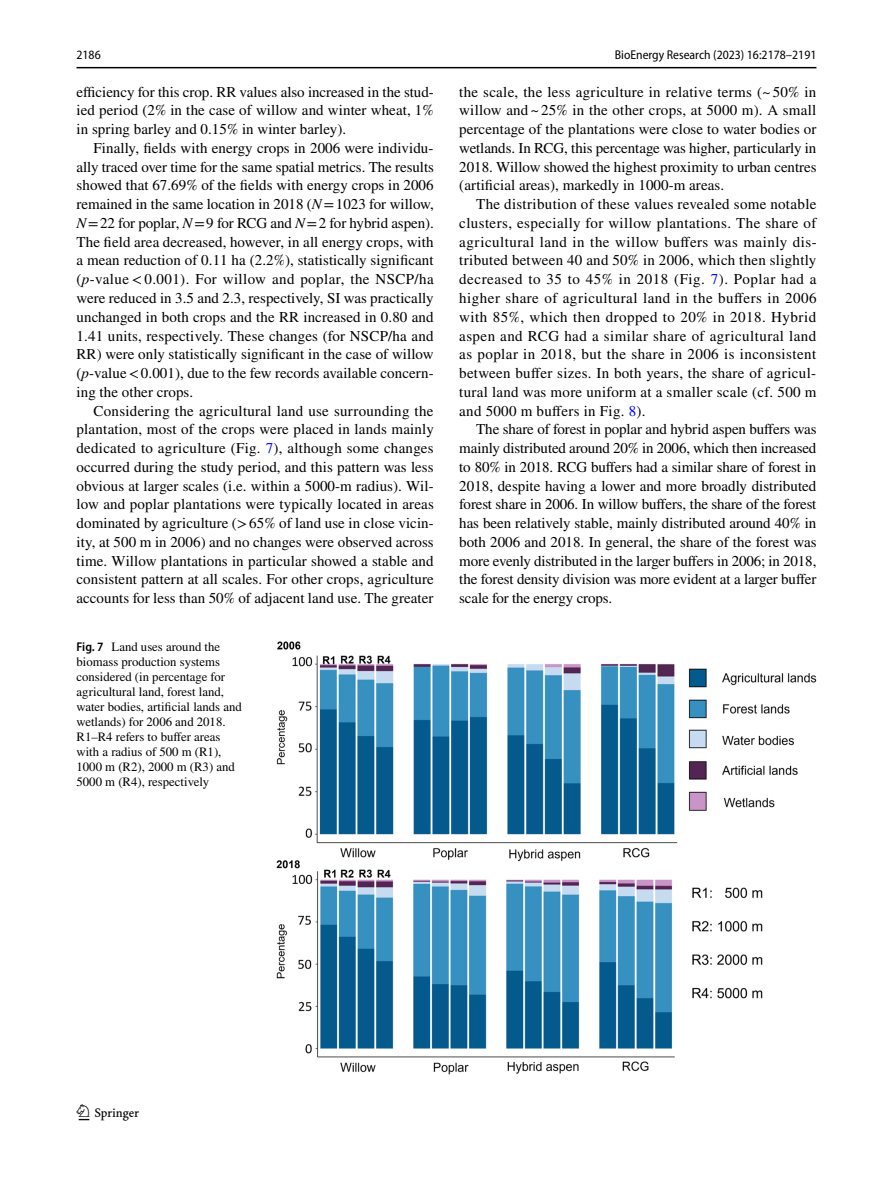
<style>
.page{position:relative;width:893px;height:1187px;background:#fff}
.page>*{position:absolute;margin:0;border:0;box-sizing:border-box;transform-origin:0 0}
.t1{font:22.5px "Springnew Regular 3";color:#000}
.t2{font:15px/18.8px "STIX";letter-spacing:.005em;color:#000;text-align:justify}
.t3{font:12.75px/15px "STIX";color:#000}
.t4{font:semi-condensed 12.75px "Myriad Pro";color:#000}
.s1{font-style:italic}
.s2{color:#00f}
.s3{font-family:"Myriad Pro";font-weight:600;font-stretch:semi-condensed}
</style>
<div class="page">
<hr style="left:77px;top:67px;width:739px;height:1px;background:#000">
<img style="left:276px;top:641px;width:540px;height:432px">
<p class="t4" style="left:77px;top:48px;width:26px">2186</p>
<p class="t4" style="left:615px;top:48px;width:203px">BioEnergy Research (2023) 16:2178–2191</p>
<p class="t2" style="left:77px;top:83px;width:359px">efficiency for this crop. RR values also increased in the stud&shy;ied period (2% in the case of willow and winter wheat, 1% in spring barley and 0.15% in winter barley).</p>
<p class="t2" style="left:77px;top:139px;width:359px;text-indent:17px">Finally, fields with energy crops in 2006 were individu&shy;ally traced over time for the same spatial metrics. The results showed that 67.69% of the fields with energy crops in 2006 remained in the same location in 2018 (<span class="s1">N</span>=1023 for willow, <span class="s1">N</span>=22 for poplar, <span class="s1">N</span>=9 for RCG and <span class="s1">N</span>=2 for hybrid aspen).<br>The field area decreased, however, in all energy crops, with a mean reduction of 0.11 ha (2.2%), statistically significant (<span class="s1">p</span>-value &lt; 0.001). For willow and poplar, the NSCP/ha were reduced in 3.5 and 2.3, respectively, SI was practically unchanged in both crops and the RR increased in 0.80 and 1.41 units, respectively. These changes (for NSCP/ha and RR) were only statistically significant in the case of willow (<span class="s1">p</span>-value&lt;0.001), due to the few records available concern&shy;ing the other crops.</p>
<p class="t2" style="left:77px;top:402px;width:359px;text-indent:17px">Considering the agricultural land use surrounding the plantation, most of the crops were placed in lands mainly dedicated to agriculture (Fig. <span class="s2">7</span>), although some changes occurred during the study period, and this pattern was less obvious at larger scales (i.e. within a 5000-m radius). Wil&shy;low and poplar plantations were typically located in areas dominated by agriculture (&gt;65% of land use in close vicin&shy;ity, at 500 m in 2006) and no changes were observed across time. Willow plantations in particular showed a stable and consistent pattern at all scales. For other crops, agriculture accounts for less than 50% of adjacent land use. The greater</p>
<p class="t3" style="left:77px;top:639px;width:167px"><span class="s3">Fig. 7</span> Land uses around the biomass production systems considered (in percentage for agricultural land, forest land, water bodies, artificial lands and wetlands) for 2006 and 2018.<br>R1–R4 refers to buffer areas with a radius of 500 m (R1),<br>1000 m (R2), 2000 m (R3) and<br>5000 m (R4), respectively</p>
<p class="t2" style="left:459px;top:83px;width:359px">the scale, the less agriculture in relative terms (~ 50% in willow and ~ 25% in the other crops, at 5000 m). A small percentage of the plantations were close to water bodies or wetlands. In RCG, this percentage was higher, particularly in 2018. Willow showed the highest proximity to urban centres (artificial areas), markedly in 1000-m areas.</p>
<p class="t2" style="left:459px;top:196px;width:359px;text-indent:17px">The distribution of these values revealed some notable clusters, especially for willow plantations. The share of agricultural land in the willow buffers was mainly dis&shy;tributed between 40 and 50% in 2006, which then slightly decreased to 35 to 45% in 2018 (Fig. <span class="s2">7</span>). Poplar had a higher share of agricultural land in the buffers in 2006 with 85%, which then dropped to 20% in 2018. Hybrid aspen and RCG had a similar share of agricultural land as poplar in 2018, but the share in 2006 is inconsistent between buffer sizes. In both years, the share of agricul&shy;tural land was more uniform at a smaller scale (cf. 500 m and 5000 m buffers in Fig. <span class="s2">8</span>).</p>
<p class="t2" style="left:459px;top:421px;width:359px;text-indent:17px">The share of forest in poplar and hybrid aspen buffers was mainly distributed around 20% in 2006, which then increased to 80% in 2018. RCG buffers had a similar share of forest in 2018, despite having a lower and more broadly distributed forest share in 2006. In willow buffers, the share of the forest has been relatively stable, mainly distributed around 40% in both 2006 and 2018. In general, the share of the forest was more evenly distributed in the larger buffers in 2006; in 2018, the forest density division was more evident at a larger buffer scale for the energy crops.</p>
<h1 class="t1" style="left:79px;top:1104px;width:62px">1 3</h1>
</div>
